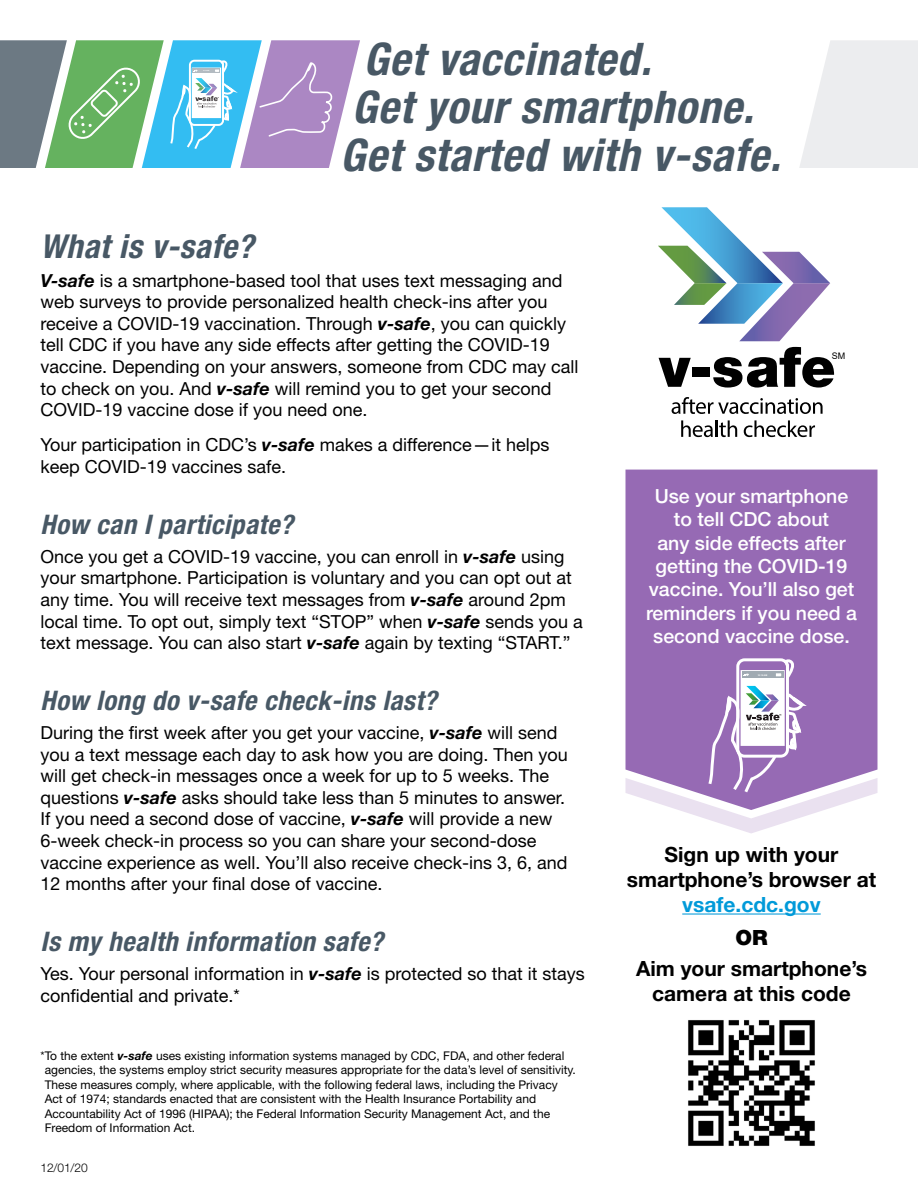
<style>
.page{position:relative;width:918px;height:1188px;background:#fff}
.page>*{position:absolute;margin:0;border:0;box-sizing:border-box;transform-origin:0 0}
.t1{font:italic 700 condensed 45px/48px "Helvetica Neue LT Std";letter-spacing:.02em;color:#485865}
.t2{font:italic 700 condensed 33px "Helvetica Neue LT Std";letter-spacing:.02em;color:#485865}
.t3{font:italic 700 condensed 27px "Helvetica Neue LT Std";letter-spacing:.02em;color:#485865}
.t4{font:700 21px/25.2px "Helvetica Neue LT Std";color:#000;text-align:center}
.t5{font:700 21px "Helvetica Neue LT Std";color:#009ad9}
.t6{font:900 21px "Helvetica Neue LT Std";color:#000}
.t7{font:500 19.5px/23.4px "Helvetica Neue LT Std";color:#fff;text-align:center}
.t8{font:18px/21.6px "Helvetica Neue LT Std";color:#000}
.t9{font:12px/14.4px "Helvetica Neue LT Std";color:#000}
.t10{font:300 12px "Helvetica Neue LT Std";color:#000}
.t11{font:9px "Arial";color:#000}
.t12{font:700 2.25px "Arial";color:#fff}
.s1{font-weight:700;font-style:italic}
</style>
<div class="page">
<svg style="left:799px;top:40px;width:119px;height:128px;background:#eeeff1"></svg>
<svg style="left:0;top:40px;width:360px;height:128px"></svg>
<svg style="left:659px;top:358px;width:32px;height:29px"></svg>
<div style="left:692px;top:367px;width:18px;height:9px;background:#000"></div>
<svg style="left:713px;top:347px;width:121px;height:41px"></svg>
<svg style="left:672px;top:397px;width:151px;height:17px"></svg>
<svg style="left:681px;top:420px;width:56px;height:17px"></svg>
<svg style="left:744px;top:420px;width:71px;height:17px"></svg>
<svg style="left:658px;top:207px;width:172px;height:134px"></svg>
<svg style="left:679px;top:810px;width:144px;height:23px"></svg>
<svg style="left:626px;top:470px;width:252px;height:340px;background:#9c73b8"></svg>
<svg style="left:706px;top:656px;width:100px;height:144px"></svg>
<hr style="left:682px;top:913px;width:139px;height:2px;background:#009ad9">
<img style="left:688px;top:1020px;width:127px;height:126px">
<h1 class="t1" style="left:340px;top:36px;width:442px;text-indent:23px">Get vaccinated.<br>Get your smartphone.<br>Get started with v-safe.</h1>
<h2 class="t2" style="left:40px;top:226px;width:215px">What is v-safe?</h2>
<p class="t8" style="left:40px;top:269px;width:540px"><span class="s1">V-safe</span> is a smartphone-based tool that uses text messaging and web surveys to provide personalized health check-ins after you receive a COVID-19 vaccination. Through <span class="s1">v-safe</span>, you can quickly tell CDC if you have any side effects after getting the COVID-19 vaccine. Depending on your answers, someone from CDC may call to check on you. And <span class="s1">v-safe</span> will remind you to get your second COVID-19 vaccine dose if you need one.</p>
<p class="t8" style="left:40px;top:434px;width:510px">Your participation in CDC’s <span class="s1">v-safe</span> makes a difference — it helps keep COVID-19 vaccines safe.</p>
<h3 class="t3" style="left:40px;top:508px;width:254px">How can I participate?</h3>
<p class="t8" style="left:40px;top:545px;width:544px">Once you get a COVID-19 vaccine, you can enroll in <span class="s1">v-safe</span> using your smartphone. Participation is voluntary and you can opt out at any time. You will receive text messages from <span class="s1">v-safe</span> around 2pm local time. To opt out, simply text “STOP” when <span class="s1">v-safe</span> sends you a text message. You can also start <span class="s1">v-safe</span> again by texting “START.”</p>
<h3 class="t3" style="left:40px;top:684px;width:398px">How long do v-safe check-ins last?</h3>
<p class="t8" style="left:40px;top:722px;width:529px">During the first week after you get your vaccine, <span class="s1">v-safe</span> will send you a text message each day to ask how you are doing. Then you will get check-in messages once a week for up to 5 weeks. The questions <span class="s1">v-safe</span> asks should take less than 5 minutes to answer.<br>If you need a second dose of vaccine, <span class="s1">v-safe</span> will provide a new 6-week check-in process so you can share your second-dose vaccine experience as well. You’ll also receive check-ins 3, 6, and 12 months after your final dose of vaccine.</p>
<h3 class="t3" style="left:40px;top:925px;width:344px">Is my health information safe?</h3>
<p class="t8" style="left:40px;top:963px;width:546px">Yes. Your personal information in <span class="s1">v-safe</span> is protected so that it stays confidential and private.*</p>
<p class="t9" style="left:45px;top:1048px;width:533px;text-indent:-4px">* To the extent <span class="s1">v-safe</span> uses existing information systems managed by CDC, FDA, and other federal agencies, the systems employ strict security measures appropriate for the data’s level of sensitivity.<br>These measures comply, where applicable, with the following federal laws, including the Privacy Act of 1974; standards enacted that are consistent with the Health Insurance Portability and Accountability Act of 1996 (HIPAA); the Federal Information Security Management Act, and the Freedom of Information Act.</p>
<p class="t10" style="left:40px;top:1160px;width:49px">12/01/20</p>
<p class="t11" style="left:832px;top:349px;width:15px">SM</p>
<p class="t7" style="left:646px;top:484px;width:212px">Use your smartphone to tell CDC about<br>any side effects after getting the COVID-19 vaccine. You’ll also get reminders if you need a second vaccine dose.</p>
<p class="t12" style="left:758px;top:673px;width:11px">10:18 AM</p>
<p class="t4" style="left:627px;top:841px;width:251px">Sign up with your smartphone’s browser at</p>
<p class="t5" style="left:682px;top:891px;width:140px">vsafe.cdc.gov</p>
<p class="t6" style="left:735px;top:925px;width:34px">OR</p>
<p class="t4" style="left:636px;top:955px;width:232px">Aim your smartphone’s camera at this code</p>
</div>
